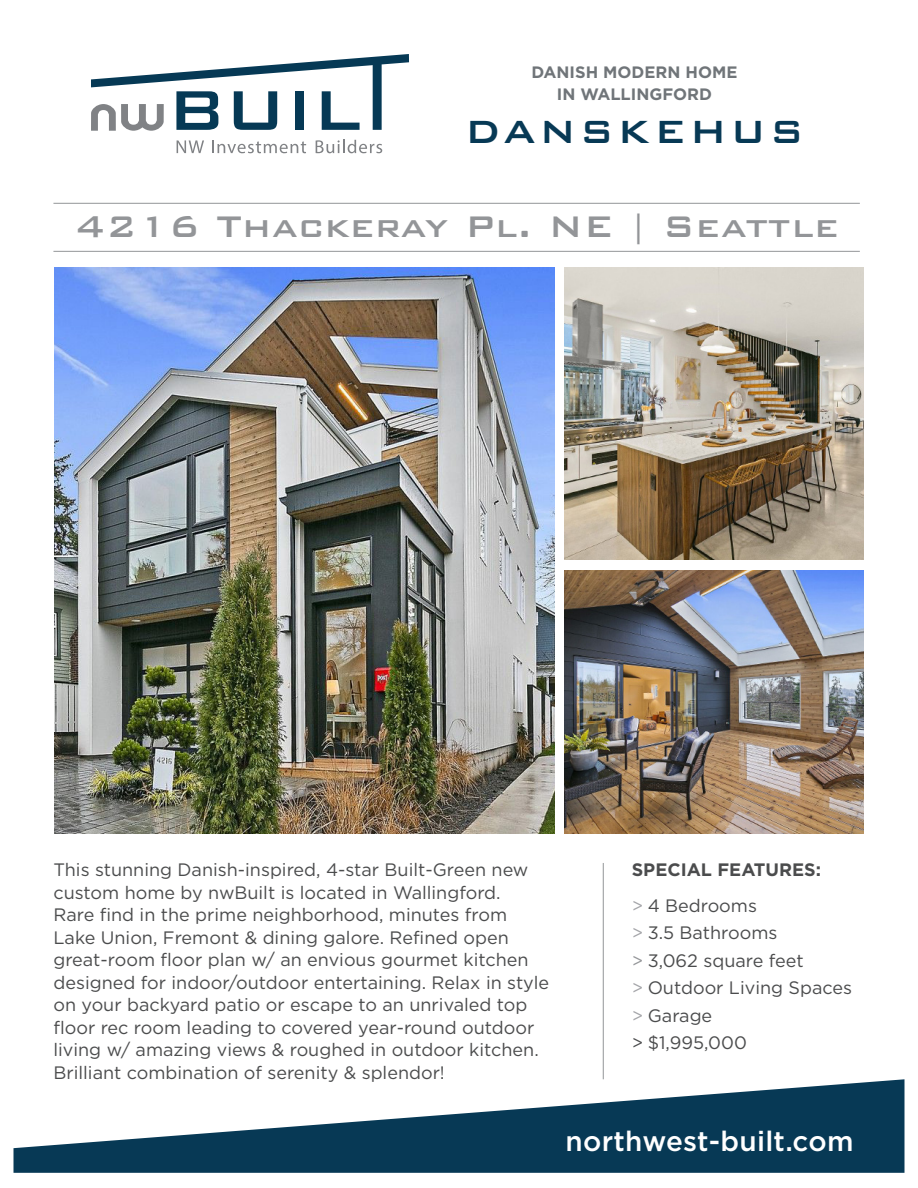
<style>
.page{position:relative;width:918px;height:1188px;background:#fff}
.page>*{position:absolute;margin:0;border:0;box-sizing:border-box;transform-origin:0 0}
.t1{font:500 42.9px "Bank Gothic BT";letter-spacing:.07em;color:#073955}
.t2{font:500 39.75px "Bank Gothic BT";letter-spacing:.02em;color:#939598}
.t3{font:500 27.9px "Gotham";letter-spacing:.01em;color:#fff}
.t4{font:18px/22.5px "Gotham";color:#4b4c4d}
.t5{font:700 18px "Gotham";color:#4b4c4d}
.t6{font:700 16.5px "Gotham";color:#707579}
.s1{font-size:30.75px}
.s2{color:#a3a4a8}
.s3{color:#939598}
</style>
<div class="page">
<svg style="left:14px;top:1079px;width:890px;height:94px;fill:#073955"></svg>
<hr style="left:603px;top:863px;width:1px;height:216px;background:#939598">
<svg style="left:91px;top:54px;width:318px;height:77px"></svg>
<svg style="left:177px;top:140px;width:27px;height:13px"></svg>
<svg style="left:212px;top:140px;width:94px;height:13px"></svg>
<svg style="left:316px;top:140px;width:66px;height:13px"></svg>
<img style="left:54px;top:268px;width:501px;height:566px">
<img style="left:565px;top:268px;width:299px;height:291px">
<img style="left:565px;top:570px;width:299px;height:264px">
<hr style="left:53px;top:203px;width:807px;height:1px;background:#939598">
<hr style="left:53px;top:251px;width:807px;height:1px;background:#939598">
<p class="t6" style="left:532px;top:63px;width:207px">DANISH MODERN HOME</p>
<p class="t6" style="left:557px;top:84px;width:157px">IN WALLINGFORD</p>
<p class="t1" style="left:465px;top:109px;width:341px">DANSKEHUS</p>
<p class="t2" style="left:75px;top:205px;width:765px">4216 Thackeray Pl. NE <span class="s1">|</span> Seattle</p>
<p class="t4" style="left:53px;top:858px;width:497px">This stunning Danish-inspired, 4-star Built-Green new custom home by nwBuilt is located in Wallingford.<br>Rare find in the prime neighborhood, minutes from Lake Union, Fremont &amp; dining galore. Refined open great-room floor plan w/ an envious gourmet kitchen designed for indoor/outdoor entertaining. Relax in style on your backyard patio or escape to an unrivaled top floor rec room leading to covered year-round outdoor living w/ amazing views &amp; roughed in outdoor kitchen.<br>Brilliant combination of serenity &amp; splendor!</p>
<p class="t5" style="left:632px;top:859px;width:191px">SPECIAL FEATURES:</p>
<p class="t4" style="left:632px;top:894px;width:127px"><span class="s2">&gt;</span> 4 Bedrooms</p>
<p class="t4" style="left:632px;top:922px;width:147px"><span class="s2">&gt;</span> 3.5 Bathrooms</p>
<p class="t4" style="left:632px;top:949px;width:174px"><span class="s3">&gt;</span> 3,062 square feet</p>
<p class="t4" style="left:632px;top:976px;width:222px"><span class="s2">&gt;</span> Outdoor Living Spaces</p>
<p class="t4" style="left:632px;top:1004px;width:82px"><span class="s2">&gt;</span> Garage</p>
<p class="t4" style="left:632px;top:1031px;width:117px">&gt; $1,995,000</p>
<p class="t3" style="left:566px;top:1125px;width:289px">northwest-built.com</p>
</div>
